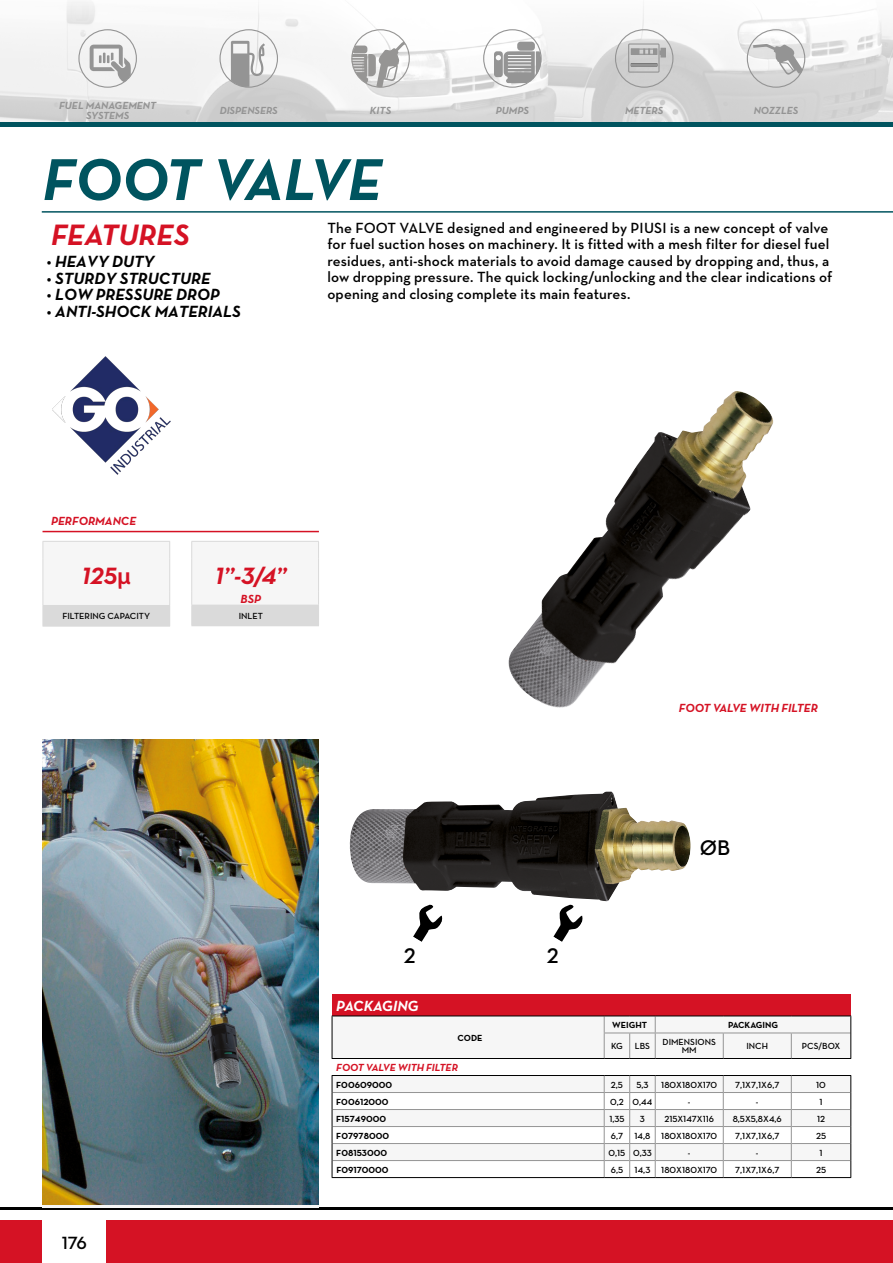
<style>
.page{position:relative;width:893px;height:1263px;background:#fff}
.page>*{position:absolute;margin:0;border:0;box-sizing:border-box;transform-origin:0 0}
.t1{font:italic 700 60px "Neutraface Text";color:#00545f}
.t2{font:italic 700 30px "Neutraface Text";color:#d51224}
.t3{font:italic 700 24px "Neutraface Text";color:#d51224}
.t4{font:600 21.6px "Neutraface Text";color:#000}
.t5{font:600 18px "Neutraface Text";color:#000}
.t6{font:italic 700 16.5px "Neutraface Text";color:#000}
.t7{font:600 15px/16.5px "Neutraface Text";letter-spacing:.01em;color:#000}
.t8{font:italic 700 15px "Neutraface Text";color:#fff}
.t9{font:italic 700 12px "Neutraface Text";color:#d51224}
.t10{font:italic 700 10.5px/10.5px "Neutraface Text";color:#949494;text-align:center}
.t11{font:italic 700 10.5px "Neutraface Text";color:#d51224}
.t12{font:600 9px/8.2px "Neutraface Text";color:#000;text-align:center}
.t13{font:700 9px "Neutraface Text";color:#000}
.s1{font-weight:600;font-style:normal}
</style>
<div class="page">
<div style="left:0;top:1220px;width:893px;height:43px;background:#d51224"></div>
<div style="left:43px;top:1218px;width:63px;height:45px;background:#fff"></div>
<hr style="left:0;top:1208px;width:893px;height:2px;background:#000">
<img style="left:43px;top:740px;width:276px;height:464px">
<img style="left:508px;top:391px;width:266px;height:317px">
<img style="left:350px;top:792px;width:341px;height:109px">
<svg style="left:553px;top:904px;width:30px;height:38px"></svg>
<svg style="left:413px;top:904px;width:30px;height:38px"></svg>
<img style="left:0;top:2px;width:893px;height:121px">
<hr style="left:0;top:123px;width:893px;height:4px;background:#00545f">
<hr style="left:42px;top:211px;width:851px;height:2px;background:#00545f">
<div style="left:483px;top:29px;width:59px;height:59px;border:1px solid #949494;border-radius:50%"></div>
<svg style="left:494px;top:51px;width:47px;height:32px;background:#adadad"></svg>
<div style="left:517px;top:42px;width:18px;height:9px;background:#949494;border-radius:3px"></div>
<div style="left:351px;top:29px;width:59px;height:59px;border:1px solid #969594;border-radius:50%"></div>
<svg style="left:352px;top:42px;width:53px;height:45px"></svg>
<div style="left:615px;top:29px;width:58px;height:59px;border:1px solid #949494;border-radius:50%"></div>
<div style="left:631px;top:49px;width:26px;height:6px;border:1px solid #949494"></div>
<div style="left:631px;top:49px;width:8px;height:5px;background:#949494"></div>
<div style="left:631px;top:49px;width:8px;height:6px;border:1px solid #949494"></div>
<div style="left:661px;top:48px;width:5px;height:9px;border:1px solid #949494"></div>
<div style="left:631px;top:63px;width:26px;height:3px;border:1px solid #949494"></div>
<svg style="left:643px;top:48px;width:22px;height:9px"></svg>
<div style="left:628px;top:43px;width:32px;height:30px;border:1px solid #949494"></div>
<div style="left:747px;top:29px;width:58px;height:59px;border:1px solid #949494;border-radius:50%"></div>
<svg style="left:753px;top:44px;width:50px;height:31px"></svg>
<div style="left:219px;top:29px;width:59px;height:59px;border:1px solid #949494;border-radius:50%"></div>
<svg style="left:231px;top:41px;width:34px;height:46px"></svg>
<div style="left:78px;top:29px;width:59px;height:59px;border:1px solid #949494;border-radius:50%"></div>
<svg style="left:90px;top:45px;width:41px;height:37px"></svg>
<svg style="left:43px;top:541px;width:127px;height:85px"></svg>
<hr style="left:43px;top:626px;width:127px;height:1px;background:#dadada">
<hr style="left:43px;top:605px;width:127px;height:1px;background:#dadada">
<svg style="left:191px;top:541px;width:128px;height:84px"></svg>
<hr style="left:191px;top:625px;width:128px;height:1px;background:#dadada">
<hr style="left:191px;top:605px;width:128px;height:1px;background:#dadada">
<hr style="left:43px;top:531px;width:276px;height:1px;background:#d51224">
<div style="left:332px;top:995px;width:519px;height:21px;background:#d51224"></div>
<svg style="left:332px;top:1015px;width:519px;height:44px"></svg>
<hr style="left:655px;top:1058px;width:68px;height:1px;background:#000">
<hr style="left:723px;top:1058px;width:68px;height:1px;background:#000">
<hr style="left:791px;top:1058px;width:60px;height:1px;background:#000">
<svg style="left:332px;top:1075px;width:519px;height:103px"></svg>
<hr style="left:655px;top:1075px;width:68px;height:1px;background:#000">
<hr style="left:723px;top:1075px;width:68px;height:1px;background:#000">
<hr style="left:791px;top:1075px;width:60px;height:1px;background:#000">
<img style="left:52px;top:357px;width:118px;height:118px">
<p class="t10" style="left:59px;top:100px;width:98px">FUEL MANAGEMENT<br>SYSTEMS</p>
<p class="t10" style="left:220px;top:105px;width:60px">DISPENSERS</p>
<p class="t10" style="left:370px;top:105px;width:23px">KITS</p>
<p class="t10" style="left:496px;top:105px;width:35px">PUMPS</p>
<p class="t10" style="left:625px;top:105px;width:40px">METERS</p>
<p class="t10" style="left:754px;top:105px;width:46px">NOZZLES</p>
<h1 class="t1" style="left:43px;top:141px;width:341px">FOOT VALVE</h1>
<h2 class="t2" style="left:51px;top:215px;width:140px">FEATURES</h2>
<p class="t7" style="left:327px;top:219px;width:506px">The FOOT VALVE designed and engineered by PIUSI is a new concept of valve for fuel suction hoses on machinery. It is fitted with a mesh filter for diesel fuel residues, anti-shock materials to avoid damage caused by dropping and, thus, a low dropping pressure. The quick locking/unlocking and the clear indications of opening and closing complete its main features.</p>
<p class="t6" style="left:47px;top:251px;width:109px">• HEAVY DUTY</p>
<p class="t6" style="left:47px;top:268px;width:165px">• STURDY STRUCTURE</p>
<p class="t6" style="left:47px;top:284px;width:174px">• LOW PRESSURE DROP</p>
<p class="t6" style="left:47px;top:301px;width:196px">• ANTI-SHOCK MATERIALS</p>
<p class="t9" style="left:51px;top:513px;width:87px">PERFORMANCE</p>
<h3 class="t3" style="left:82px;top:561px;width:48px">125<span class="s1">Μ</span></h3>
<p class="t12" style="left:62px;top:612px;width:89px">FILTERING CAPACITY</p>
<p class="t5" style="left:62px;top:1231px;width:27px">176</p>
<h3 class="t3" style="left:215px;top:561px;width:73px">1”-3/4”</h3>
<p class="t9" style="left:241px;top:591px;width:22px">BSP</p>
<p class="t12" style="left:239px;top:612px;width:26px">INLET</p>
<p class="t9" style="left:679px;top:700px;width:141px">FOOT VALVE WITH FILTER</p>
<h3 class="t4" style="left:404px;top:942px;width:13px">2</h3>
<h3 class="t4" style="left:547px;top:942px;width:13px">2</h3>
<p class="t8" style="left:336px;top:996px;width:84px">PACKAGING</p>
<p class="t13" style="left:458px;top:1032px;width:27px">CODE</p>
<h3 class="t4" style="left:700px;top:834px;width:32px">ØB</h3>
<p class="t13" style="left:612px;top:1019px;width:36px">WEIGHT</p>
<p class="t13" style="left:728px;top:1019px;width:52px">PACKAGING</p>
<p class="t12" style="left:611px;top:1042px;width:13px">KG</p>
<p class="t12" style="left:635px;top:1042px;width:17px">LBS</p>
<p class="t12" style="left:662px;top:1038px;width:55px">DIMENSIONS<br>MM</p>
<p class="t12" style="left:746px;top:1042px;width:23px">INCH</p>
<p class="t12" style="left:802px;top:1042px;width:40px">PCS/BOX</p>
<p class="t11" style="left:336px;top:1061px;width:123px">FOOT VALVE WITH FILTER</p>
<p class="t13" style="left:336px;top:1079px;width:57px">F00609000</p>
<p class="t12" style="left:611px;top:1080px;width:14px">2,5</p>
<p class="t12" style="left:636px;top:1080px;width:14px">5,3</p>
<p class="t12" style="left:661px;top:1080px;width:57px">180X180X170</p>
<p class="t12" style="left:735px;top:1080px;width:46px">7,1X7,1X6,7</p>
<p class="t12" style="left:816px;top:1080px;width:11px">10</p>
<p class="t13" style="left:336px;top:1096px;width:54px">F00612000</p>
<p class="t12" style="left:610px;top:1097px;width:44px">0,2 0,44</p>
<p class="t12" style="left:688px;top:1097px;width:4px">-</p>
<p class="t12" style="left:756px;top:1097px;width:4px">-</p>
<p class="t12" style="left:819px;top:1097px;width:5px">1</p>
<p class="t13" style="left:336px;top:1113px;width:51px">F15749000</p>
<p class="t12" style="left:609px;top:1114px;width:17px">1,35</p>
<p class="t12" style="left:640px;top:1114px;width:7px">3</p>
<p class="t12" style="left:664px;top:1114px;width:51px">215X147X116</p>
<p class="t12" style="left:733px;top:1114px;width:51px">8,5X5,8X4,6</p>
<p class="t12" style="left:817px;top:1114px;width:9px">12</p>
<p class="t13" style="left:336px;top:1130px;width:54px">F07978000</p>
<p class="t12" style="left:611px;top:1131px;width:14px">6,7</p>
<p class="t12" style="left:634px;top:1131px;width:84px">14,8 180X180X170</p>
<p class="t12" style="left:735px;top:1131px;width:46px">7,1X7,1X6,7</p>
<p class="t12" style="left:816px;top:1131px;width:11px">25</p>
<p class="t13" style="left:336px;top:1147px;width:52px">F08153000</p>
<p class="t12" style="left:609px;top:1148px;width:45px">0,15 0,33</p>
<p class="t12" style="left:688px;top:1148px;width:4px">-</p>
<p class="t12" style="left:756px;top:1148px;width:4px">-</p>
<p class="t12" style="left:819px;top:1148px;width:5px">1</p>
<p class="t13" style="left:336px;top:1164px;width:54px">F09170000</p>
<p class="t12" style="left:611px;top:1165px;width:14px">6,5</p>
<p class="t12" style="left:635px;top:1165px;width:84px">14,3 180X180X170</p>
<p class="t12" style="left:735px;top:1165px;width:46px">7,1X7,1X6,7</p>
<p class="t12" style="left:816px;top:1165px;width:11px">25</p>
</div>
